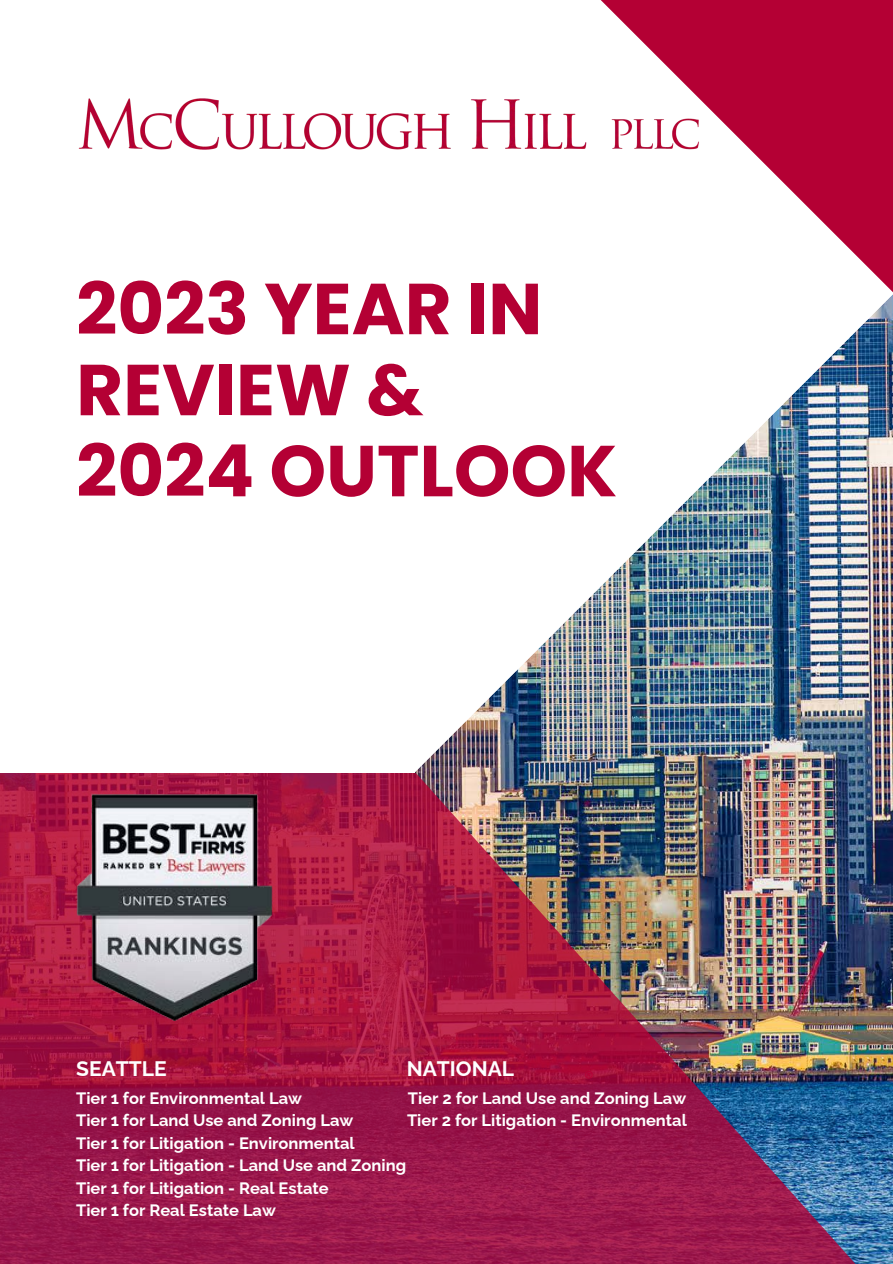
<style>
.page{position:relative;width:893px;height:1264px;background:#fff}
.page>*{position:absolute;margin:0;border:0;box-sizing:border-box;transform-origin:0 0}
.t1{font:700 72px/81px "Poppins";color:#b40034}
.t2{font:700 21px "Raleway";color:#fff}
.t3{font:700 16.5px "Raleway";color:#fff}
</style>
<div class="page">
<img style="left:415px;top:385px;width:477px;height:387px">
<img style="left:78px;top:98px;width:452px;height:52px">
<img style="left:0;top:772px;width:892px;height:491px">
<svg style="left:530px;top:0;width:362px;height:385px"></svg>
<img style="left:64px;top:777px;width:221px;height:251px">
<p class="t1" style="left:76px;top:268px;width:542px">2023 YEAR IN<br>REVIEW &amp;<br>2024 OUTLOOK</p>
<p class="t2" style="left:76px;top:1056px;width:92px">SEATTLE</p>
<p class="t2" style="left:407px;top:1056px;width:109px">NATIONAL</p>
<p class="t3" style="left:76px;top:1088px;width:227px">Tier 1 for Environmental Law</p>
<p class="t3" style="left:76px;top:1110px;width:279px">Tier 1 for Land Use and Zoning Law</p>
<p class="t3" style="left:76px;top:1133px;width:280px">Tier 1 for Litigation - Environmental</p>
<p class="t3" style="left:76px;top:1155px;width:331px">Tier 1 for Litigation - Land Use and Zoning</p>
<h2 class="t3" style="left:76px;top:1178px;width:254px">Tier 1 for Litigation - Real Estate</h2>
<p class="t3" style="left:76px;top:1200px;width:201px">Tier 1 for Real Estate Law</p>
<h2 class="t3" style="left:408px;top:1088px;width:280px">Tier 2 for Land Use and Zoning Law</h2>
<p class="t3" style="left:407px;top:1110px;width:281px">Tier 2 for Litigation - Environmental</p>
</div>
